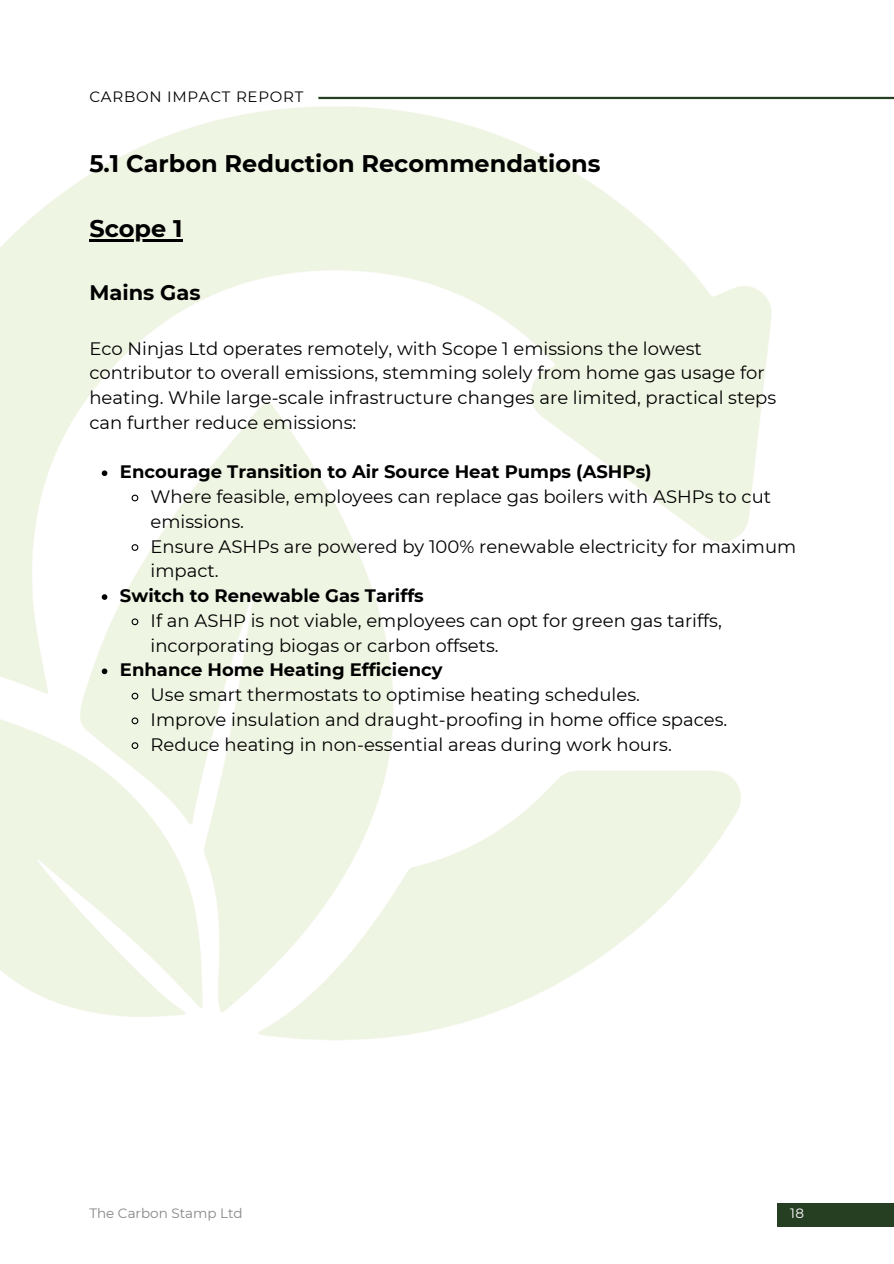
<style>
.page{position:relative;width:894px;height:1264px;background:#fff}
.page>*{position:absolute;margin:0;border:0;box-sizing:border-box;transform-origin:0 0}
.t1{font:700 24px "Montserrat";color:#000}
.t2{font:700 21px "Montserrat";color:#000}
.t3{font:18px/24.8px "Montserrat";color:#000}
.t4{font:700 18px "Montserrat";color:#000}
.t5{font:15px "Montserrat";letter-spacing:.05em;color:#000}
.t6{font:13.5px "Montserrat";color:#868686}
.t7{font:13.5px "Montserrat";color:#fff}
</style>
<div class="page">
<img style="left:0;top:96px;width:892px;height:945px">
<hr style="left:318px;top:97px;width:575px;height:2px;background:#263f23">
<div style="left:776px;top:1202px;width:117px;height:24px;background:#263f23"></div>
<hr style="left:89px;top:240px;width:93px;height:2px;background:#000">
<svg style="left:102px;top:470px;width:5px;height:6px"></svg>
<svg style="left:131px;top:494px;width:8px;height:8px"></svg>
<svg style="left:131px;top:543px;width:8px;height:8px"></svg>
<svg style="left:102px;top:594px;width:5px;height:6px"></svg>
<svg style="left:131px;top:617px;width:8px;height:9px"></svg>
<svg style="left:102px;top:668px;width:5px;height:6px"></svg>
<svg style="left:131px;top:692px;width:8px;height:8px"></svg>
<svg style="left:131px;top:716px;width:8px;height:9px"></svg>
<svg style="left:131px;top:741px;width:8px;height:8px"></svg>
<p class="t5" style="left:89px;top:88px;width:215px">CARBON IMPACT REPORT</p>
<p class="t1" style="left:89px;top:149px;width:512px">5.1 Carbon Reduction Recommendations</p>
<h4 class="t1" style="left:89px;top:214px;width:95px">Scope 1</h4>
<p class="t2" style="left:89px;top:280px;width:113px">Mains Gas</p>
<h1 class="t3" style="left:89px;top:335px;width:688px">Eco Ninjas Ltd operates remotely, with Scope 1 emissions the lowest contributor to overall emissions, stemming solely from home gas usage for heating. While large-scale infrastructure changes are limited, practical steps can further reduce emissions:</h1>
<h1 class="t4" style="left:120px;top:461px;width:533px">Encourage Transition to Air Source Heat Pumps (ASHPs)</h1>
<h2 class="t3" style="left:150px;top:484px;width:622px">Where feasible, employees can replace gas boilers with ASHPs to cut emissions.</h2>
<h3 class="t3" style="left:150px;top:533px;width:647px">Ensure ASHPs are powered by 100% renewable electricity for maximum impact.</h3>
<p class="t4" style="left:120px;top:584px;width:305px">Switch to Renewable Gas Tariffs</p>
<p class="t3" style="left:150px;top:608px;width:572px">If an ASHP is not viable, employees can opt for green gas tariffs, incorporating biogas or carbon offsets.</p>
<p class="t4" style="left:120px;top:659px;width:324px">Enhance Home Heating Efficiency</p>
<p class="t3" style="left:150px;top:682px;width:490px">Use smart thermostats to optimise heating schedules.</p>
<p class="t3" style="left:150px;top:707px;width:578px">Improve insulation and draught-proofing in home office spaces.</p>
<p class="t3" style="left:150px;top:731px;width:522px">Reduce heating in non-essential areas during work hours.</p>
<p class="t6" style="left:89px;top:1205px;width:155px">The Carbon Stamp Ltd</p>
<p class="t7" style="left:790px;top:1205px;width:15px">18</p>
</div>
